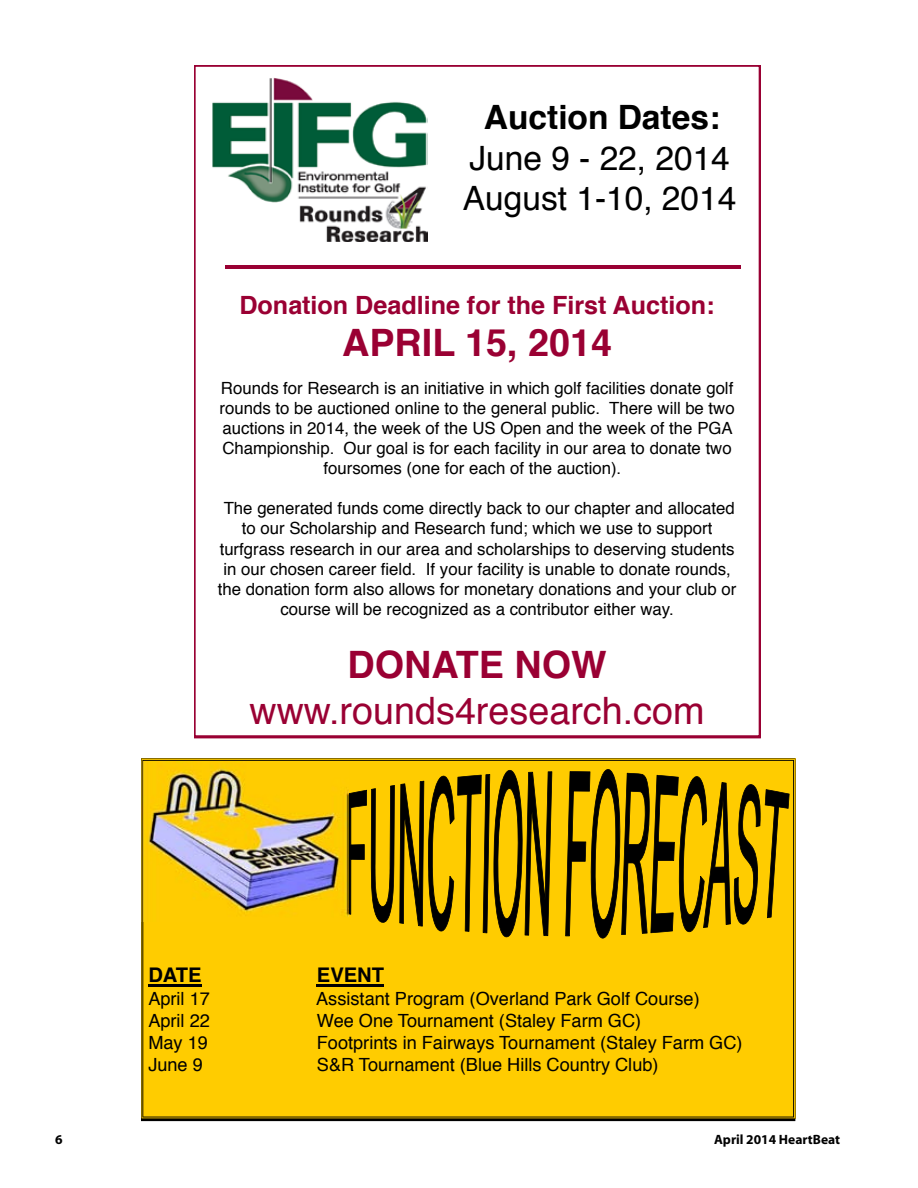
<style>
.page{position:relative;width:918px;height:1188px;background:#fff}
.page>*{position:absolute;margin:0;border:0;box-sizing:border-box;transform-origin:0 0}
.t1{font:37.8px "Helvetica";color:#9a0033}
.t2{font:700 37.8px "Helvetica";color:#9a0033}
.t3{font:33.6px/40.2px "Helvetica";color:#000}
.t4{font:700 33.6px "Helvetica";color:#000}
.t5{font:700 25.2px "Helvetica";color:#9a0033}
.t6{font:700 20.25px "Helvetica";color:#000}
.t7{font:18.15px "Helvetica";color:#000}
.t8{font:16.8px/20.1px "Helvetica";color:#000;text-align:center}
.t9{font:700 13.5px "Myriad";color:#000}
</style>
<div class="page">
<svg style="left:194px;top:65px;width:566px;height:673px"></svg>
<hr style="left:226px;top:265px;width:515px;height:3px;background:#903">
<div style="left:141px;top:759px;width:654px;height:362px;background:#fc0"></div>
<svg style="left:347px;top:769px;width:443px;height:172px;background:#b08c00"></svg>
<hr style="left:148px;top:984px;width:54px;height:2px;background:#000">
<hr style="left:317px;top:984px;width:67px;height:2px;background:#000">
<img style="left:142px;top:761px;width:206px;height:161px">
<h2 class="t4" style="left:484px;top:90px;width:238px">Auction Dates:</h2>
<h2 class="t3" style="left:463px;top:139px;width:275px">June 9 - 22, 2014<br>August 1-10, 2014</h2>
<h3 class="t5" style="left:240px;top:285px;width:476px">Donation Deadline for the First Auction:</h3>
<h1 class="t2" style="left:342px;top:312px;width:271px">APRIL 15, 2014</h1>
<p class="t8" style="left:220px;top:378px;width:517px">Rounds for Research is an initiative in which golf facilities donate golf rounds to be auctioned online to the general public. There will be two auctions in 2014, the week of the US Open and the week of the PGA Championship. Our goal is for each facility in our area to donate two foursomes (one for each of the auction).</p>
<p class="t8" style="left:218px;top:499px;width:520px">The generated funds come directly back to our chapter and allocated to our Scholarship and Research fund; which we use to support turfgrass research in our area and scholarships to deserving students in our chosen career field. If your facility is unable to donate rounds, the donation form also allows for monetary donations and your club or course will be recognized as a contributor either way.</p>
<h1 class="t2" style="left:348px;top:634px;width:261px">DONATE NOW</h1>
<h1 class="t1" style="left:249px;top:681px;width:457px">www.rounds4research.com</h1>
<p class="t6" style="left:148px;top:959px;width:55px">DATE</p>
<p class="t6" style="left:317px;top:959px;width:69px">EVENT</p>
<p class="t7" style="left:148px;top:985px;width:63px">April 17</p>
<p class="t7" style="left:316px;top:985px;width:385px">Assistant Program (Overland Park Golf Course)</p>
<p class="t7" style="left:148px;top:1007px;width:63px">April 22</p>
<p class="t7" style="left:317px;top:1007px;width:326px">Wee One Tournament (Staley Farm GC)</p>
<p class="t7" style="left:148px;top:1029px;width:61px">May 19</p>
<p class="t7" style="left:317px;top:1029px;width:427px">Footprints in Fairways Tournament (Staley Farm GC)</p>
<p class="t7" style="left:148px;top:1050px;width:56px">June 9</p>
<p class="t7" style="left:317px;top:1050px;width:343px">S&amp;R Tournament (Blue Hills Country Club)</p>
<p class="t9" style="left:55px;top:1133px;width:9px">6</p>
<p class="t9" style="left:714px;top:1133px;width:128px">April 2014 HeartBeat</p>
</div>
